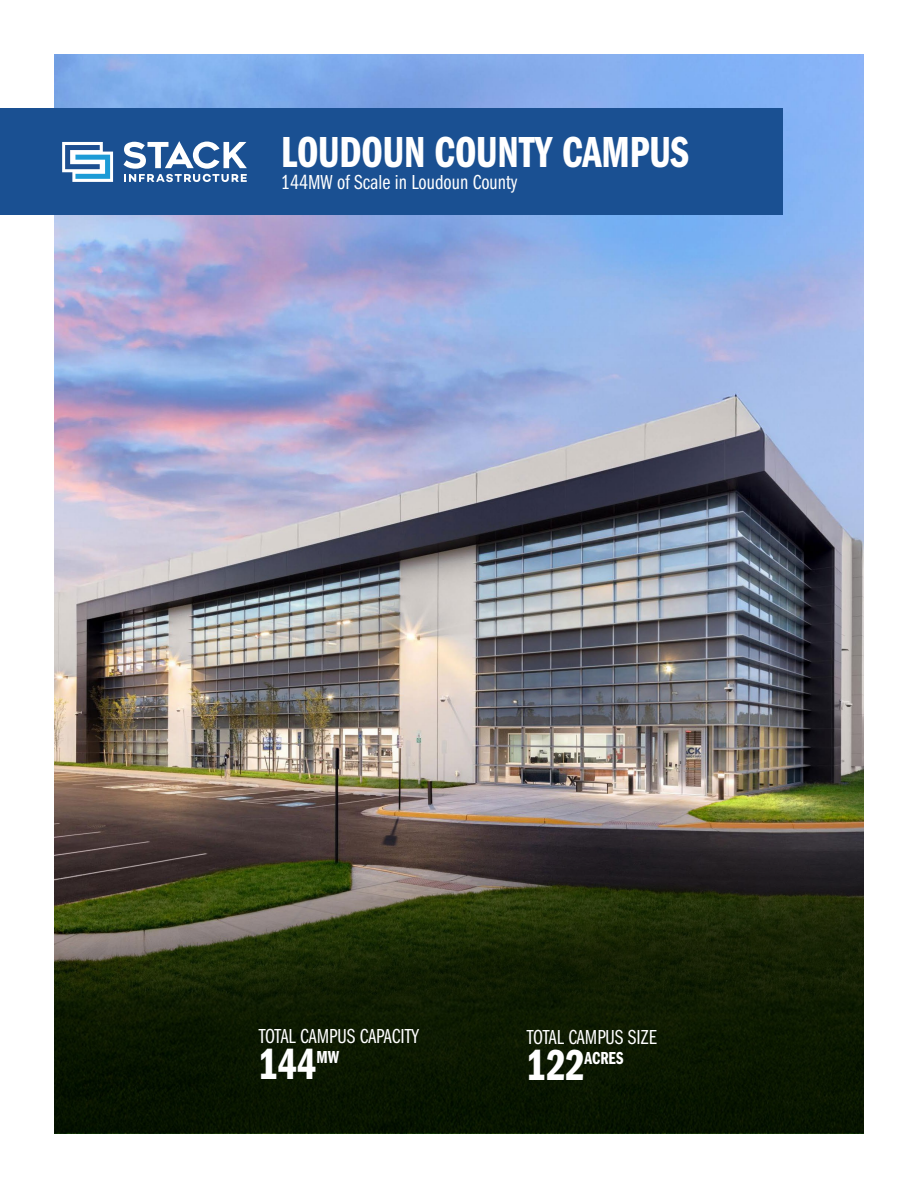
<style>
.page{position:relative;width:918px;height:1188px;background:#fff}
.page>*{position:absolute;margin:0;border:0;box-sizing:border-box;transform-origin:0 0}
.t1{font:45px "Franklin Gothic Demi Cmpr";letter-spacing:-.005em;color:#fff}
.t2{font:21px "Franklin Gothic Book Cmpr";color:#fff}
.t3{font:18px "Franklin Gothic Demi Cmpr";color:#fff}
</style>
<div class="page">
<img style="left:54px;top:54px;width:810px;height:1080px">
<img style="left:54px;top:650px;width:810px;height:483px">
<div style="left:0;top:108px;width:783px;height:106px;background:#1a5092"></div>
<svg style="left:62px;top:142px;width:51px;height:40px"></svg>
<svg style="left:124px;top:141px;width:123px;height:41px"></svg>
<h1 class="t1" style="left:281px;top:127px;width:409px">LOUDOUN COUNTY CAMPUS</h1>
<p class="t2" style="left:281px;top:171px;width:237px">144MW of Scale in Loudoun County</p>
<p class="t2" style="left:259px;top:1025px;width:162px">TOTAL CAMPUS CAPACITY</p>
<h1 class="t1" style="left:259px;top:1039px;width:59px">144</h1>
<p class="t3" style="left:316px;top:1047px;width:24px">MW</p>
<p class="t2" style="left:527px;top:1026px;width:131px">TOTAL CAMPUS SIZE</p>
<h1 class="t1" style="left:527px;top:1040px;width:59px">122</h1>
<p class="t3" style="left:584px;top:1048px;width:40px">ACRES</p>
</div>
